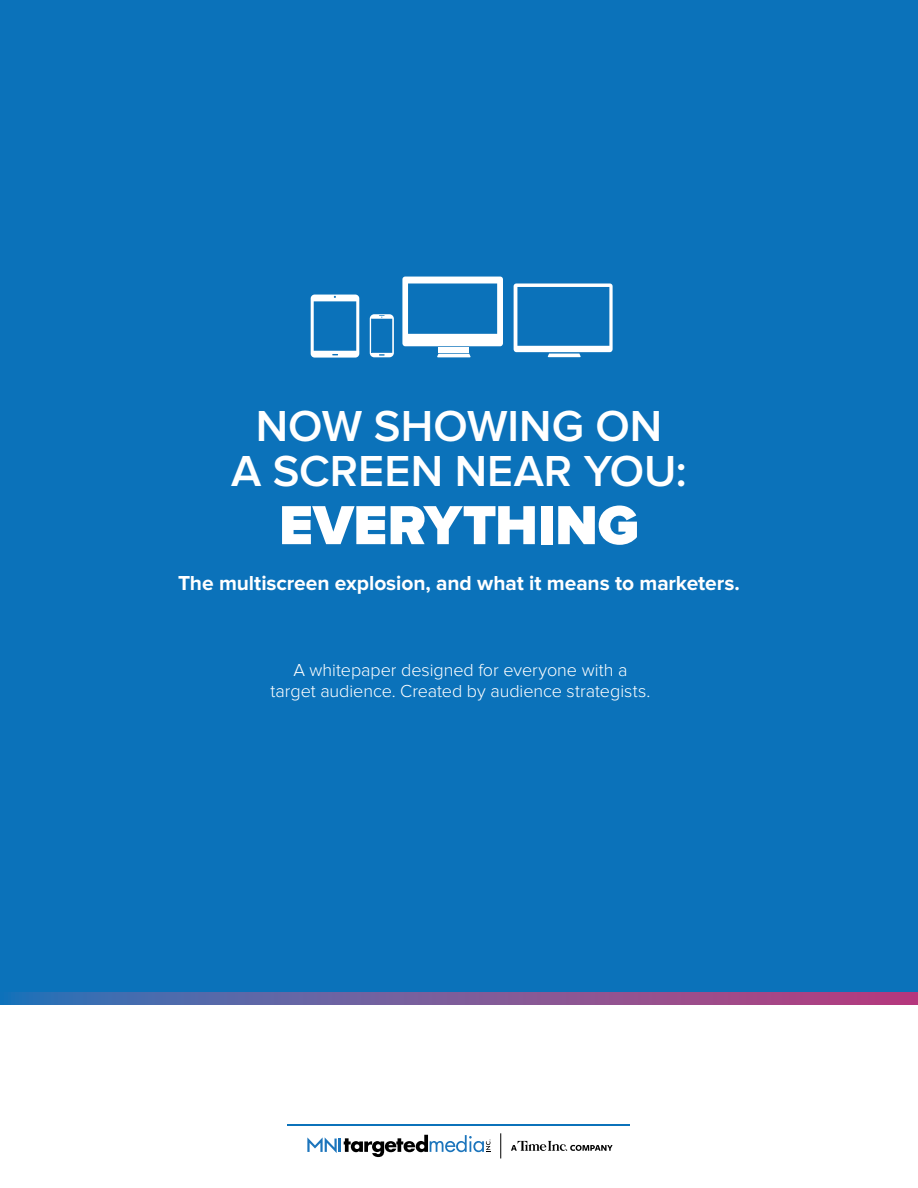
<style>
.page{position:relative;width:918px;height:1188px;background:#fff}
.page>*{position:absolute;margin:0;border:0;box-sizing:border-box;transform-origin:0 0}
.t1{font:900 57px "Proxima Nova";letter-spacing:-.005em;color:#fff}
.t2{font:600 45px/45px "Proxima Nova";color:#fff;text-align:center}
.t3{font:700 21px "Proxima Nova";letter-spacing:-.005em;color:#fff}
.t4{font:300 18px/21px "Proxima Nova";letter-spacing:-.005em;color:#fff;text-align:center}
</style>
<div class="page">
<svg style="left:0;top:991px;width:918px;height:14px;background:#6f5b9c"></svg>
<div style="left:0;top:0;width:918px;height:991px;background:#0b72ba"></div>
<svg style="left:311px;top:295px;width:48px;height:63px"></svg>
<svg style="left:370px;top:314px;width:24px;height:43px"></svg>
<svg style="left:437px;top:354px;width:34px;height:3px"></svg>
<div style="left:438px;top:348px;width:31px;height:5px;background:#fff"></div>
<svg style="left:402px;top:277px;width:101px;height:69px"></svg>
<svg style="left:514px;top:284px;width:99px;height:73px"></svg>
<svg style="left:307px;top:1135px;width:184px;height:22px"></svg>
<svg style="left:511px;top:1141px;width:102px;height:10px"></svg>
<svg style="left:500px;top:1133px;width:1px;height:25px"></svg>
<hr style="left:288px;top:1124px;width:342px;height:2px;background:#0b72ba">
<h2 class="t2" style="left:231px;top:404px;width:457px">NOW SHOWING ON<br>A SCREEN NEAR YOU:</h2>
<h1 class="t1" style="left:279px;top:492px;width:362px">EVERYTHING</h1>
<p class="t3" style="left:178px;top:571px;width:563px">The multiscreen explosion, and what it means to marketers.</p>
<p class="t4" style="left:271px;top:659px;width:381px">A whitepaper designed for everyone with a target audience. Created by audience strategists.</p>
</div>
